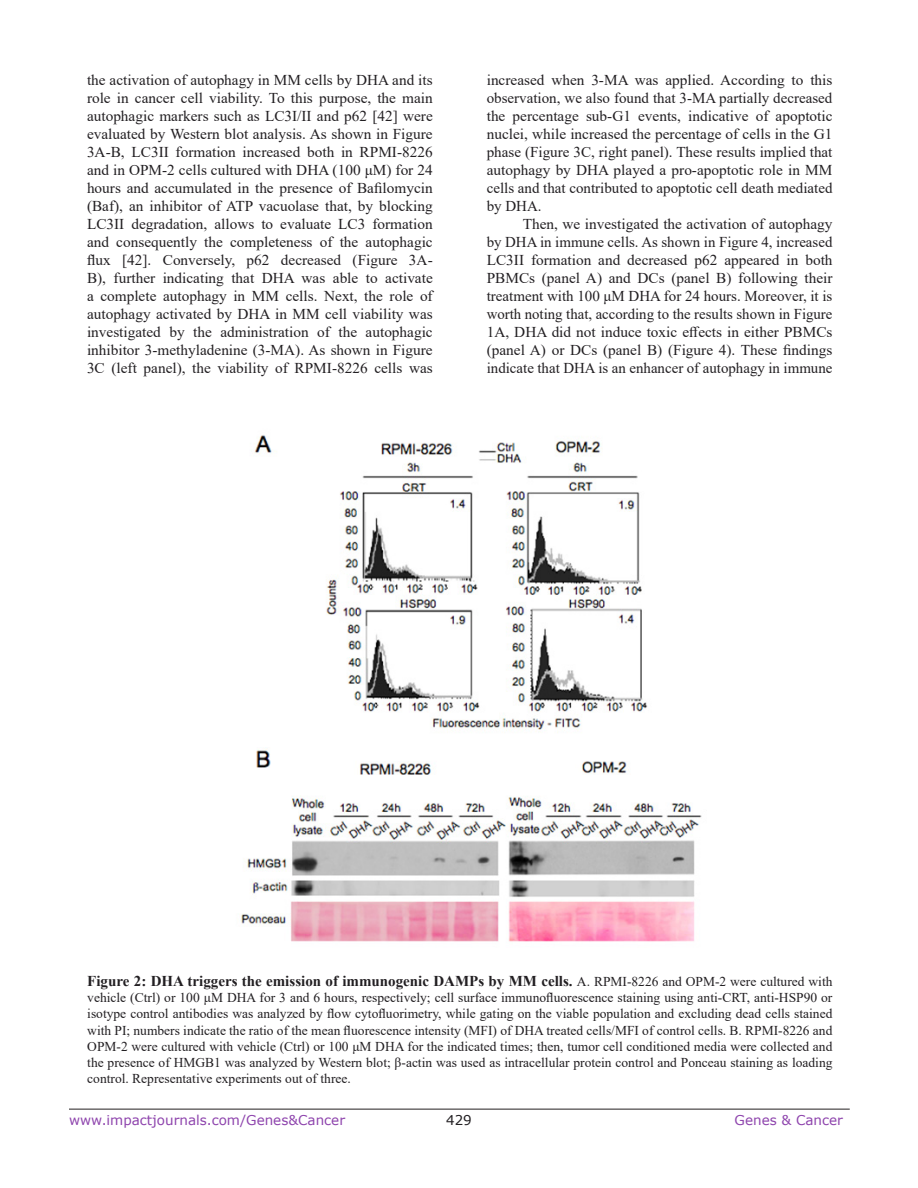
<style>
.page{position:relative;width:918px;height:1188px;background:#fff}
.page>*{position:absolute;margin:0;border:0;box-sizing:border-box;transform-origin:0 0}
.BodyText{font:15px/18px "Times New Roman";color:#221f22;text-align:justify}
.FigureText{font:700 15px "Times New Roman";color:#221f22}
.FigureText-2{font:13.5px/16.2px "Times New Roman";color:#221f22;text-align:justify}
.t1{font:13.5px "Verdana";color:#8e44ad}
.t2{font:13.5px "Verdana";color:#221f22}
.s1{color:#231f20}
.s2{font-weight:400;font-size:13.5px}
</style>
<div class="page">
<hr style="left:69px;top:1109px;width:781px;height:1px;background:#231f20">
<img style="left:241px;top:435px;width:461px;height:507px">
<p class="BodyText" style="left:87px;top:71px;width:347px">the activation of autophagy in MM cells by DHA and its role in cancer cell viability. To this purpose, the main autophagic markers such as LC3I/II and p62 [42] were evaluated by Western blot analysis. As shown in Figure 3A-B, LC3II formation increased both in RPMI-8226 and in OPM-2 cells cultured with DHA (100 μM) for 24 hours and accumulated in the presence of Bafilomycin (Baf), an inhibitor of ATP vacuolase that, by blocking LC3II degradation, allows to evaluate LC3 formation and consequently the completeness of the autophagic flux [42]. Conversely, p62 decreased (Figure 3A-B), further indicating that DHA was able to activate a complete autophagy in MM cells. Next, the role of autophagy activated by DHA in MM cell viability was investigated by the administration of the autophagic inhibitor 3-methyladenine (3-MA). As shown in Figure 3C (left panel), the viability of RPMI-8226 cells was</p>
<p class="BodyText" style="left:487px;top:71px;width:347px">increased when 3-MA was applied. According to this observation, we also found that 3-MA partially decreased the percentage sub-G1 events, indicative of apoptotic nuclei, while increased the percentage of cells in the G1 phase (Figure 3C, right panel). These results implied that autophagy by DHA played a pro-apoptotic role in MM cells and that contributed to apoptotic cell death mediated by DHA.</p>
<p class="BodyText" style="left:487px;top:215px;width:347px;text-indent:36px">Then, we investigated the activation of autophagy by DHA in immune cells. As shown in Figure 4, increased LC3II formation and decreased p62 appeared in both PBMCs (panel A) and DCs (panel B) following their treatment with 100 μM DHA for 24 hours. Moreover, <span class="s1">it is worth noting that,</span> according to the results shown in Figure 1A, DHA did not induce toxic effects in either PBMCs (panel A) or DCs (panel B) (Figure 4). These findings indicate that DHA is an enhancer of autophagy in immune</p>
<p class="FigureText" style="left:87px;top:970px;width:747px">Figure 2: DHA triggers the emission of immunogenic DAMPs by MM cells. <span class="s2">A. RPMI-8226 and OPM-2 were cultured with</span></p>
<p class="FigureText-2" style="left:87px;top:989px;width:747px">vehicle (Ctrl) or 100 μM DHA for 3 and 6 hours, respectively; cell surface immunofluorescence staining using anti-CRT, anti-HSP90 or isotype control antibodies was analyzed by flow cytofluorimetry, while gating on the viable population and excluding dead cells stained with PI; numbers indicate the ratio of the mean fluorescence intensity (MFI) of DHA treated cells/MFI of control cells. B. RPMI-8226 and OPM-2 were cultured with vehicle (Ctrl) or 100 μM DHA for the indicated times; then, tumor cell conditioned media were collected and the presence of HMGB1 was analyzed by Western blot; β-actin was used as intracellular protein control and Ponceau staining as loading control. Representative experiments out of three.</p>
<p class="t1" style="left:69px;top:1111px;width:278px">www.impactjournals.com/Genes&amp;Cancer</p>
<p class="t2" style="left:446px;top:1111px;width:27px">429</p>
<p class="t1" style="left:735px;top:1111px;width:110px">Genes &amp; Cancer</p>
</div>
